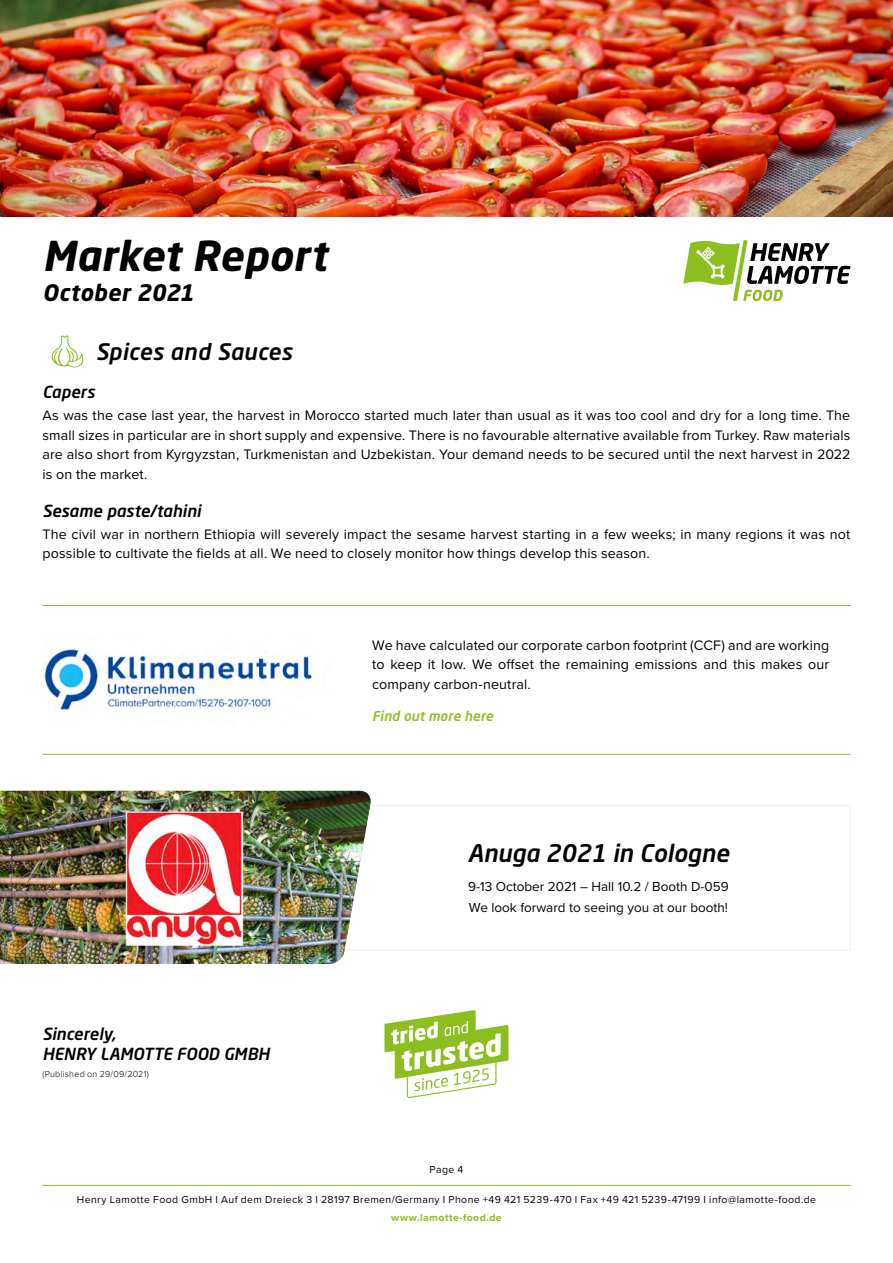
<style>
.page{position:relative;width:893px;height:1263px;background:#fff}
.page>*{position:absolute;margin:0;border:0;box-sizing:border-box;transform-origin:0 0}
.t1{font:italic 700 40.8px "Neo Sans W1 G";letter-spacing:.01em;color:#000}
.t2{font:italic 500 24px "Neo Sans W1 G";color:#000}
.t3{font:italic 500 22.5px "Neo Sans W1 G";letter-spacing:.015em;color:#000}
.t4{font:italic 700 22.5px "Neo Sans W1 G";letter-spacing:.02em;color:#000}
.t5{font:italic 500 16.5px/19.8px "Neo Sans W1 G";letter-spacing:.005em;color:#000}
.t6{font:14.25px/19.5px "Proxima Nova";letter-spacing:.01em;color:#000;text-align:justify}
.t7{font:13.5px/20.4px "Proxima Nova";color:#000}
.t8{font:italic 500 13.5px "Neo Sans W1 G";letter-spacing:.01em;color:#8cbf21}
.t9{font:10.5px "Proxima Nova";letter-spacing:.04em;color:#000}
.t10{font:700 10.5px "Proxima Nova";letter-spacing:.04em;color:#8cbe20}
.t11{font:300 9px "Proxima Nova";letter-spacing:.025em;color:#000}
</style>
<div class="page">
<hr style="left:43px;top:1185px;width:807px;height:1px;background:#8cbe20">
<svg style="left:683px;top:240px;width:167px;height:61px"></svg>
<img style="left:0;top:0;width:893px;height:217px">
<svg style="left:384px;top:1010px;width:125px;height:88px"></svg>
<svg style="left:52px;top:336px;width:31px;height:31px"></svg>
<div style="left:315px;top:805px;width:535px;height:145px;border:1px solid #ededed"></div>
<img style="left:0;top:791px;width:372px;height:173px">
<hr style="left:43px;top:605px;width:807px;height:1px;background:#8cbf21">
<hr style="left:43px;top:754px;width:807px;height:1px;background:#8cbf21">
<img style="left:44px;top:648px;width:271px;height:64px">
<h1 class="t1" style="left:43px;top:230px;width:286px">Market Report</h1>
<h3 class="t4" style="left:43px;top:278px;width:153px">October 2021</h3>
<h3 class="t3" style="left:96px;top:338px;width:198px">Spices and Sauces</h3>
<p class="t5" style="left:43px;top:382px;width:54px">Capers</p>
<p class="t6" style="left:43px;top:405px;width:809px">As was the case last year, the harvest in Morocco started much later than usual as it was too cool and dry for a long time. The small sizes in particular are in short supply and expensive. There is no favourable alternative available from Turkey. Raw materials are also short from Kyrgyzstan, Turkmenistan and Uzbekistan. Your demand needs to be secured until the next harvest in 2022 is on the market.</p>
<p class="t5" style="left:43px;top:500px;width:160px">Sesame paste/tahini</p>
<p class="t6" style="left:43px;top:524px;width:809px">The civil war in northern Ethiopia will severely impact the sesame harvest starting in a few weeks; in many regions it was not possible to cultivate the fields at all. We need to closely monitor how things develop this season.</p>
<p class="t6" style="left:372px;top:634px;width:458px">We have calculated our corporate carbon footprint (CCF) and are working to keep it low. We offset the remaining emissions and this makes our company carbon-neutral.</p>
<p class="t8" style="left:372px;top:707px;width:123px">Find out more here</p>
<p class="t5" style="left:43px;top:1024px;width:229px">Sincerely,<br>HENRY LAMOTTE FOOD GMBH</p>
<p class="t11" style="left:43px;top:1067px;width:108px">(Published on 29/09/2021)</p>
<h2 class="t2" style="left:468px;top:838px;width:263px">Anuga 2021 in Cologne</h2>
<p class="t7" style="left:468px;top:876px;width:262px">9-13 October 2021 – Hall 10.2 / Booth D-059<br>We look forward to seeing you at our booth!</p>
<p class="t9" style="left:430px;top:1162px;width:35px">Page 4</p>
<p class="t9" style="left:77px;top:1192px;width:741px">Henry Lamotte Food GmbH I Auf dem Dreieck 3 I 28197 Bremen/Germany I Phone +49 421 5239-470 I Fax +49 421 5239-47199 I info@lamotte-food.de</p>
<p class="t10" style="left:391px;top:1210px;width:112px">www.lamotte-food.de</p>
</div>
